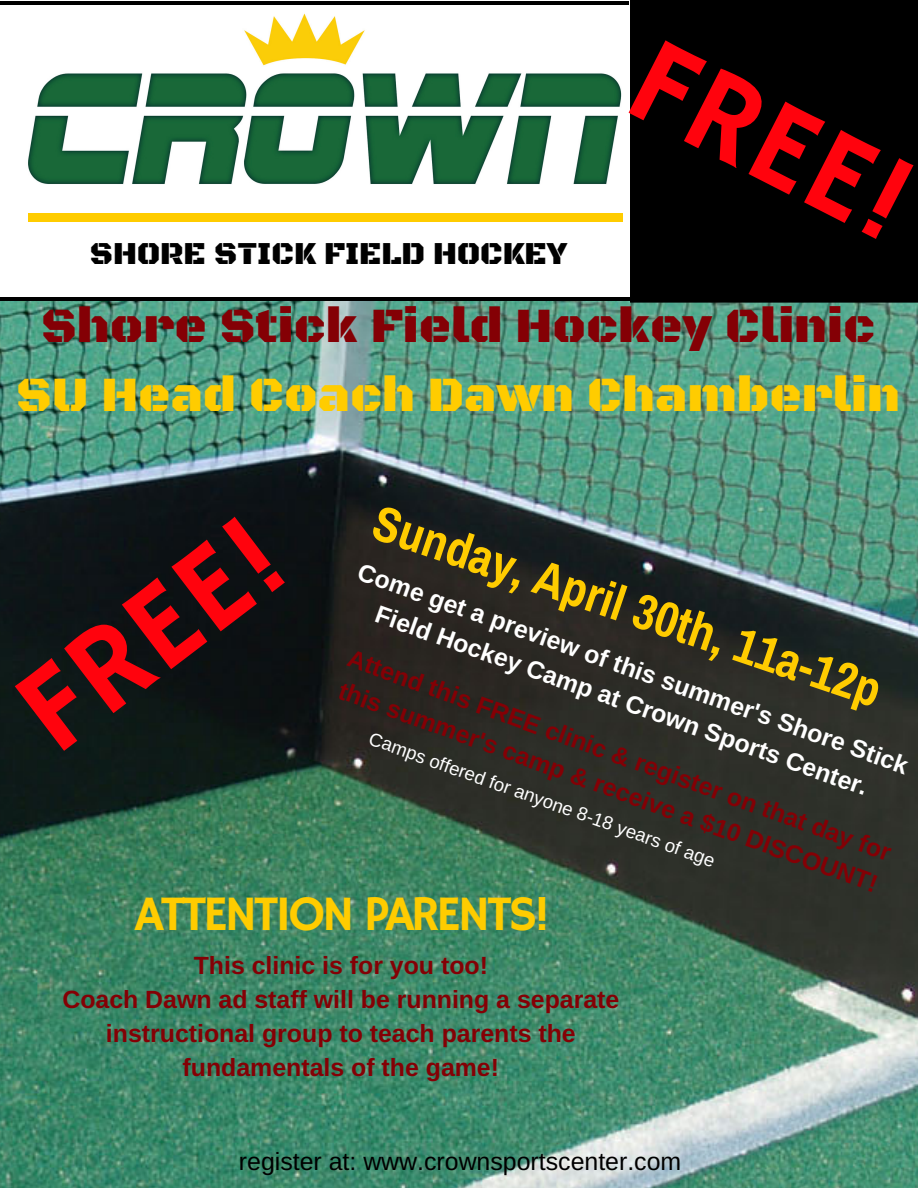
<style>
.page{position:relative;width:918px;height:1188px;background:#fff}
.page>*{position:absolute;margin:0;border:0;box-sizing:border-box;transform-origin:0 0}
.t1{font:124.5px "Hammersmith One";color:#ff030d}
.t2{font:49.8px "Black Ops One";color:#840005}
.t3{font:49.8px "Black Ops One";color:#fc0}
.t4{font:700 49.8px "Archivo Narrow";color:#fc0}
.t5{font:49.8px "Hammersmith One";letter-spacing:-.07em;color:#fc0}
.t6{font:32.25px "Black Ops One";color:#000}
.t7{font:700 24.9px/33.8px "Arimo";color:#840005}
.t8{font:700 24.9px/33.8px "Arimo";color:#fff;text-align:center}
.t9{font:24.9px "Arimo";color:#000}
.t10{font:18.75px "Arimo";color:#fff}
</style>
<div class="page">
<img style="left:0;top:300px;width:918px;height:888px">
<div style="left:630px;top:0;width:288px;height:303px;background:#000"></div>
<hr style="left:660px;top:70px;width:72px;height:2px;background:#000">
<div style="left:29px;top:213px;width:594px;height:9px;background:#fc0"></div>
<img style="left:28px;top:13px;width:594px;height:171px">
<hr style="left:0;top:1px;width:628px;height:3px;background:#000">
<hr style="left:0;top:297px;width:648px;height:3px;background:#000">
<p class="t6" style="left:90px;top:235px;width:479px">SHORE STICK FIELD HOCKEY</p>
<h1 class="t1" style="left:670px;top:8px;width:302px;rotate:27deg">FREE!</h1>
<h2 class="t2" style="left:41px;top:297px;width:836px">Shore Stick Field Hockey Clinic</h2>
<h2 class="t3" style="left:16px;top:365px;width:885px">SU Head Coach Dawn Chamberlin</h2>
<h1 class="t1" style="left:-12px;top:667px;width:302px;rotate:-37deg">FREE!</h1>
<h2 class="t4" style="left:385px;top:492px;width:535px;rotate:19deg">Sunday, April 30th, 11a-12p</h2>
<p class="t8" style="left:365px;top:553px;width:584px;rotate:20deg">Come get a preview of this summer's Shore Stick<br>Field Hockey Camp at Crown Sports Center.</p>
<p class="t7" style="left:355px;top:641px;width:578px;rotate:20deg">Attend this FREE clinic &amp; register on that day for this summer's camp &amp; receive a $10 DISCOUNT!</p>
<p class="t10" style="left:374px;top:727px;width:368px;rotate:20deg">Camps offered for anyone 8-18 years of age</p>
<h2 class="t5" style="left:135px;top:886px;width:417px">ATTENTION PARENTS!</h2>
<p class="t7" style="left:62px;top:949px;width:558px;text-align:center">This clinic is for you too!<br>Coach Dawn ad staff will be running a separate instructional group to teach parents the fundamentals of the game!</p>
<p class="t9" style="left:239px;top:1147px;width:444px">register at: www.crownsportscenter.com</p>
</div>
